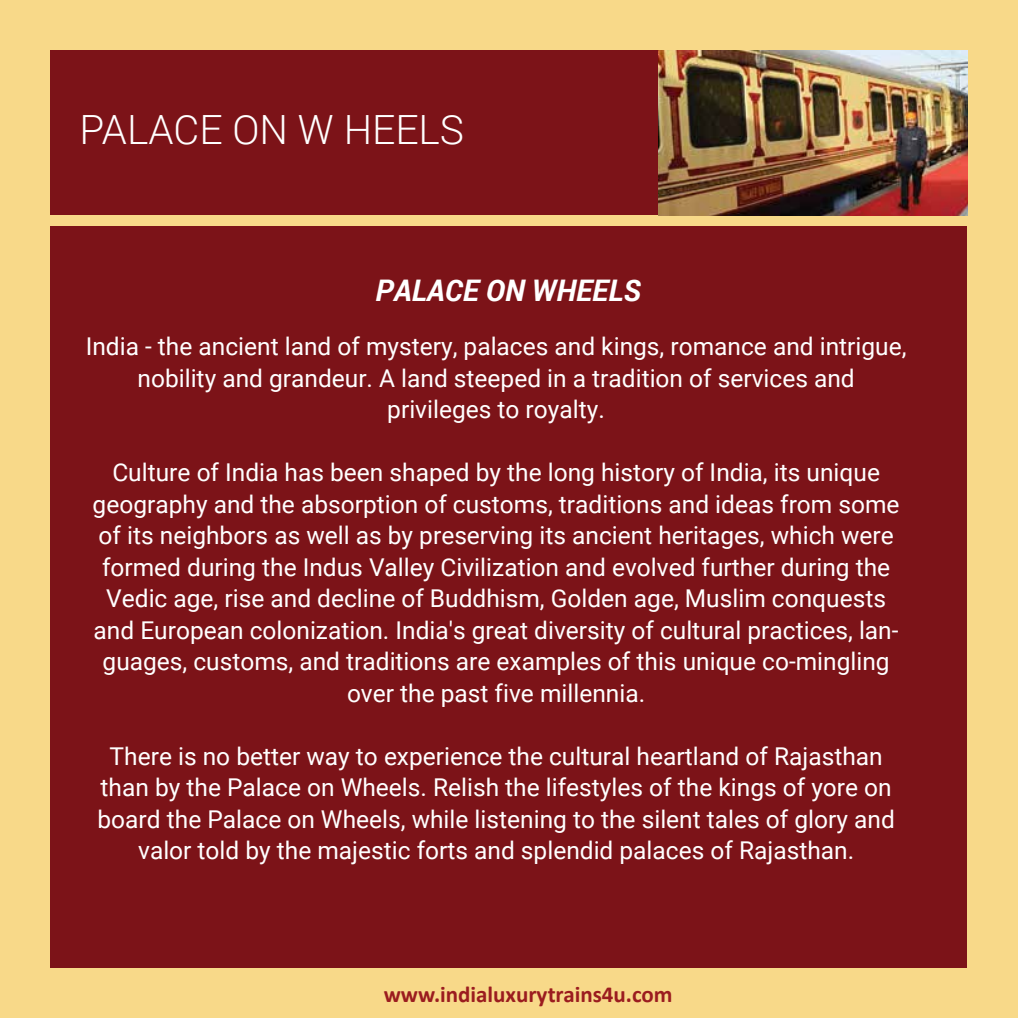
<style>
.page{position:relative;width:1018px;height:1018px;background:#fff}
.page>*{position:absolute;margin:0;border:0;box-sizing:border-box;transform-origin:0 0}
.t1{font:300 40.25px "Roboto";color:#fff}
.t2{font:italic 700 29.75px "Roboto";color:#fff}
.t3{font:24.5px/31.5px "Roboto";color:#fff;text-align:center}
.t4{font:700 22.93px "Calibri";color:#9b1c1f}
</style>
<div class="page">
<div style="left:0;top:0;width:1017px;height:1017px;background:#f8d989"></div>
<div style="left:51px;top:226px;width:916px;height:741px;background:#7c1318"></div>
<div style="left:51px;top:50px;width:916px;height:164px;background:#7c1318"></div>
<img style="left:658px;top:50px;width:309px;height:166px">
<h1 class="t1" style="left:80px;top:102px;width:386px">PALACE ON W HEELS</h1>
<p class="t2" style="left:375px;top:270px;width:267px">PALACE ON WHEELS</p>
<p class="t3" style="left:86px;top:329px;width:822px">India - the ancient land of mystery, palaces and kings, romance and intrigue, nobility and grandeur. A land steeped in a tradition of services and privileges to royalty.</p>
<p class="t3" style="left:93px;top:455px;width:808px">Culture of India has been shaped by the long history of India, its unique geography and the absorption of customs, traditions and ideas from some of its neighbors as well as by preserving its ancient heritages, which were formed during the Indus Valley Civilization and evolved further during the Vedic age, rise and decline of Buddhism, Golden age, Muslim conquests and European colonization. India's great diversity of cultural practices, lan&shy;guages, customs, and traditions are examples of this unique co-mingling over the past five millennia.</p>
<p class="t3" style="left:98px;top:739px;width:798px">There is no better way to experience the cultural heartland of Rajasthan than by the Palace on Wheels. Relish the lifestyles of the kings of yore on board the Palace on Wheels, while listening to the silent tales of glory and valor told by the majestic forts and splendid palaces of Rajasthan.</p>
<p class="t4" style="left:383px;top:978px;width:290px">www.indialuxurytrains4u.com</p>
</div>
